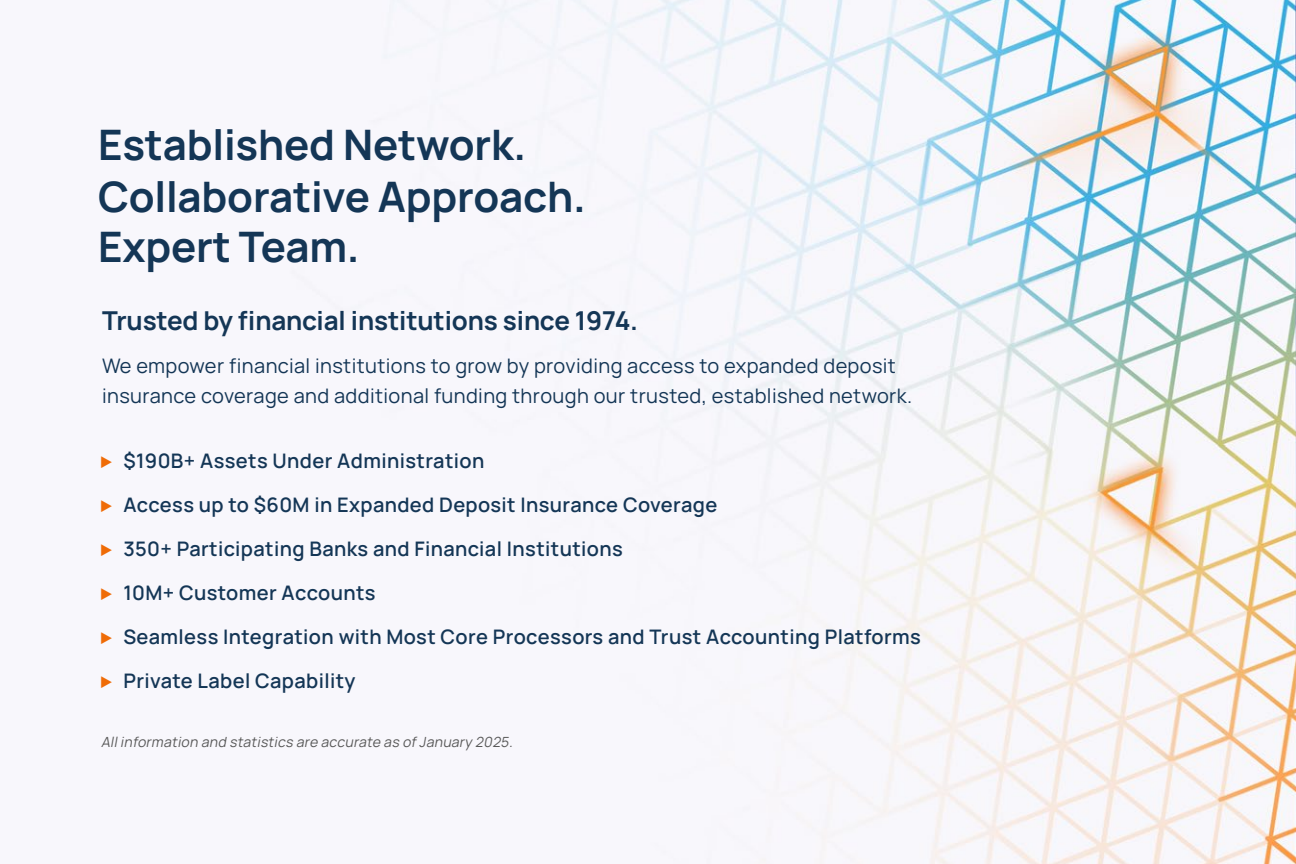
<style>
.page{position:relative;width:1296px;height:864px;background:#fff}
.page>*{position:absolute;margin:0;border:0;box-sizing:border-box;transform-origin:0 0}
.Section_Title{font:700 42px "Manrope";letter-spacing:-.005em;color:#143656}
.Section_Title-2{font:700 26px "Manrope";letter-spacing:-.005em;color:#143656}
.Bulleted_List{font:600 20px "Manrope";letter-spacing:.02em;color:#143656}
.t1{font:20px/30px "Manrope";letter-spacing:.02em;color:#143656}
.Disclaimer_Text{font:italic 14px "Manrope";color:#595959}
.s1{font-family:"Sarabun";font-weight:400;color:#ef6b06}
</style>
<div class="page">
<img style="left:291px;top:0;width:1005px;height:864px">
<p class="Section_Title" style="left:98px;top:110px;width:430px">Established Network.</p>
<p class="Section_Title" style="left:98px;top:162px;width:489px">Collaborative Approach.</p>
<p class="Section_Title" style="left:98px;top:212px;width:263px">Expert Team.</p>
<p class="Section_Title-2" style="left:102px;top:299px;width:537px">Trusted by financial institutions since 1974.</p>
<p class="t1" style="left:102px;top:350px;width:812px">We empower financial institutions to grow by providing access to expanded deposit insurance coverage and additional funding through our trusted, established network.</p>
<p class="Bulleted_List" style="left:99px;top:445px;width:387px"><span class="s1">▶</span> $190B+ Assets Under Administration</p>
<p class="Bulleted_List" style="left:99px;top:489px;width:619px"><span class="s1">▶</span> Access up to $60M in Expanded Deposit Insurance Coverage</p>
<p class="Bulleted_List" style="left:99px;top:533px;width:525px"><span class="s1">▶</span> 350+ Participating Banks and Financial Institutions</p>
<p class="Bulleted_List" style="left:99px;top:577px;width:278px"><span class="s1">▶</span> 10M+ Customer Accounts</p>
<p class="Bulleted_List" style="left:99px;top:621px;width:823px"><span class="s1">▶</span> Seamless Integration with Most Core Processors and Trust Accounting Platforms</p>
<p class="Bulleted_List" style="left:99px;top:665px;width:258px"><span class="s1">▶</span> Private Label Capability</p>
<p class="Disclaimer_Text" style="left:101px;top:732px;width:416px">Allinformation and statistics are accurate as ofJanuary 2025.</p>
</div>
